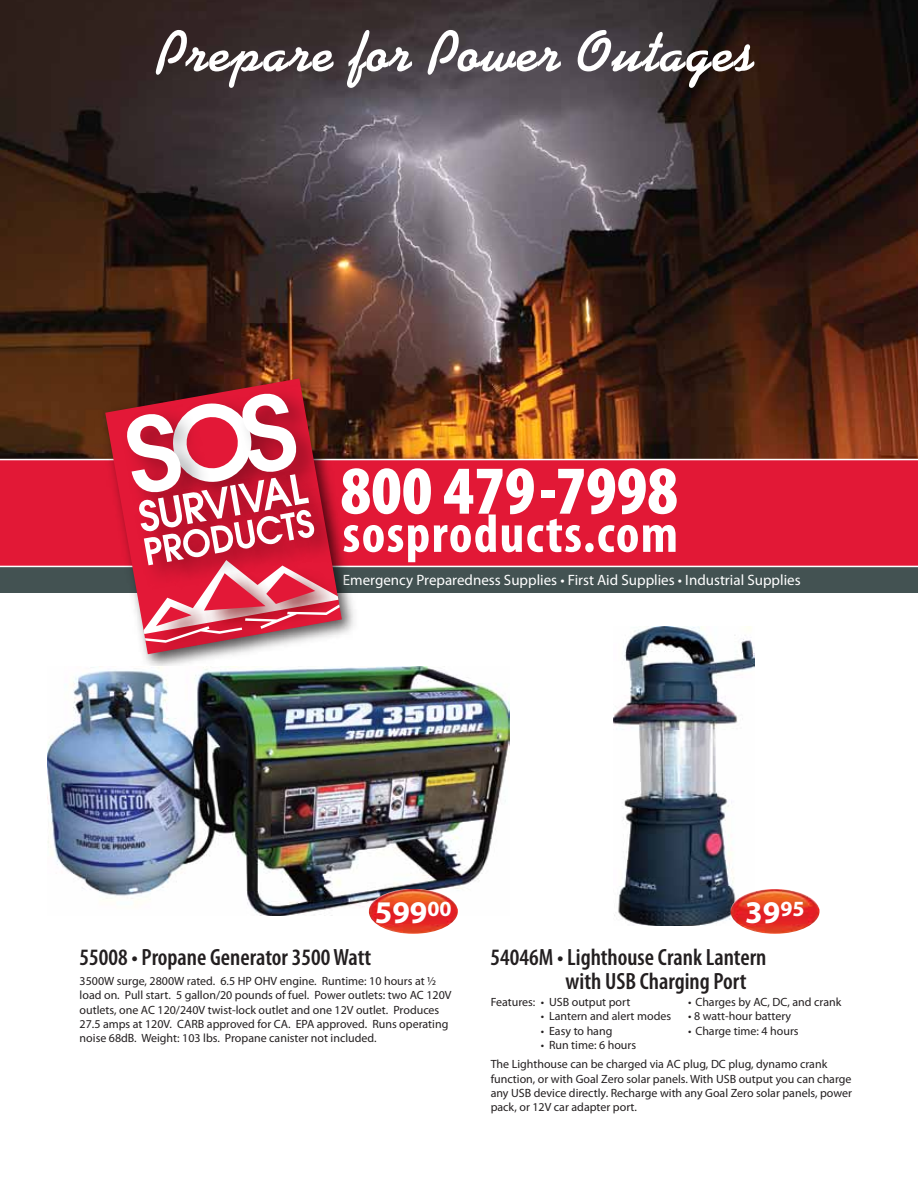
<style>
.page{position:relative;width:918px;height:1188px;background:#fff}
.page>*{position:absolute;margin:0;border:0;box-sizing:border-box;transform-origin:0 0}
.t1{font:900 condensed 69px "Myriad Pro";color:#fff}
.t2{font:700 57px "Kaufmann";letter-spacing:.025em;color:#fff}
.t3{font:700 condensed 54px "Myriad Pro";letter-spacing:.025em;color:#fff}
.t4{font:700 31.65px "Myriad Pro";color:#fff}
.t5{font:600 condensed 23.55px/23.5px "Myriad Pro";color:#231f20}
.t6{font:15px "Myriad Pro";color:#fff}
.t7{font:12px/14.4px "Myriad Pro";color:#231f20}
</style>
<div class="page">
<img style="left:614px;top:627px;width:141px;height:298px">
<img style="left:0;top:0;width:918px;height:459px">
<div style="left:0;top:460px;width:918px;height:106px;background:#e21836"></div>
<div style="left:0;top:567px;width:918px;height:26px;background:#435252"></div>
<img style="left:731px;top:889px;width:89px;height:45px">
<img style="left:94px;top:368px;width:270px;height:200px">
<svg style="left:105px;top:378px;width:118px;height:190px"></svg>
<img style="left:151px;top:379px;width:72px;height:12px">
<img style="left:340px;top:548px;width:18px;height:87px">
<img style="left:107px;top:391px;width:116px;height:142px">
<img style="left:223px;top:371px;width:119px;height:82px">
<img style="left:142px;top:643px;width:141px;height:23px">
<img style="left:122px;top:480px;width:3px;height:88px">
<img style="left:340px;top:453px;width:11px;height:36px">
<img style="left:340px;top:489px;width:17px;height:88px">
<svg style="left:125px;top:392px;width:215px;height:251px"></svg>
<img style="left:48px;top:666px;width:461px;height:249px">
<img style="left:369px;top:889px;width:89px;height:45px">
<p class="t2" style="left:157px;top:18px;width:599px">Prepare for Power Outages</p>
<p class="t1" style="left:341px;top:452px;width:339px">800 479-7998</p>
<p class="t3" style="left:342px;top:500px;width:337px">sosproducts.com</p>
<p class="t6" style="left:343px;top:570px;width:459px">Emergency Preparedness Supplies • First Aid Supplies • Industrial Supplies</p>
<p class="t4" style="left:375px;top:892px;width:78px">599<sup>00</sup></p>
<p class="t5" style="left:80px;top:946px;width:293px">55008 • Propane Generator 3500 Watt</p>
<p class="t7" style="left:80px;top:973px;width:373px">3500W surge, 2800W rated. 6.5 HP OHV engine. Runtime: 10 hours at ½ load on. Pull start. 5 gallon/20 pounds of fuel. Power outlets: two AC 120V outlets, one AC 120/240V twist-lock outlet and one 12V outlet. Produces 27.5 amps at 120V. CARB approved for CA. EPA approved. Runs operating noise 68dB. Weight: 103 lbs. Propane canister not included.</p>
<p class="t4" style="left:745px;top:892px;width:61px">39<sup>95</sup></p>
<p class="t5" style="left:566px;top:946px;width:202px;text-indent:-75px">54046M • Lighthouse Crank Lantern with USB Charging Port</p>
<p class="t7" style="left:491px;top:994px;width:141px">Features: • USB output port</p>
<p class="t7" style="left:688px;top:994px;width:155px">• Charges by AC, DC, and crank</p>
<p class="t7" style="left:541px;top:1009px;width:132px">• Lantern and alert modes</p>
<p class="t7" style="left:688px;top:1009px;width:105px">• 8 watt-hour battery</p>
<p class="t7" style="left:541px;top:1023px;width:73px">• Easy to hang</p>
<p class="t7" style="left:688px;top:1023px;width:112px">• Charge time: 4 hours</p>
<p class="t7" style="left:491px;top:1035px;width:338px;line-height:19.4px;text-indent:50px">• Run time: 6 hours<br>The Lighthouse can be charged via AC plug, DC plug, dynamo crank</p>
<p class="t7" style="left:491px;top:1071px;width:363px;text-align:justify">function, or with Goal Zero solar panels. With USB output you can charge any USB device directly. Recharge with any Goal Zero solar panels, power pack, or 12V car adapter port.</p>
</div>
